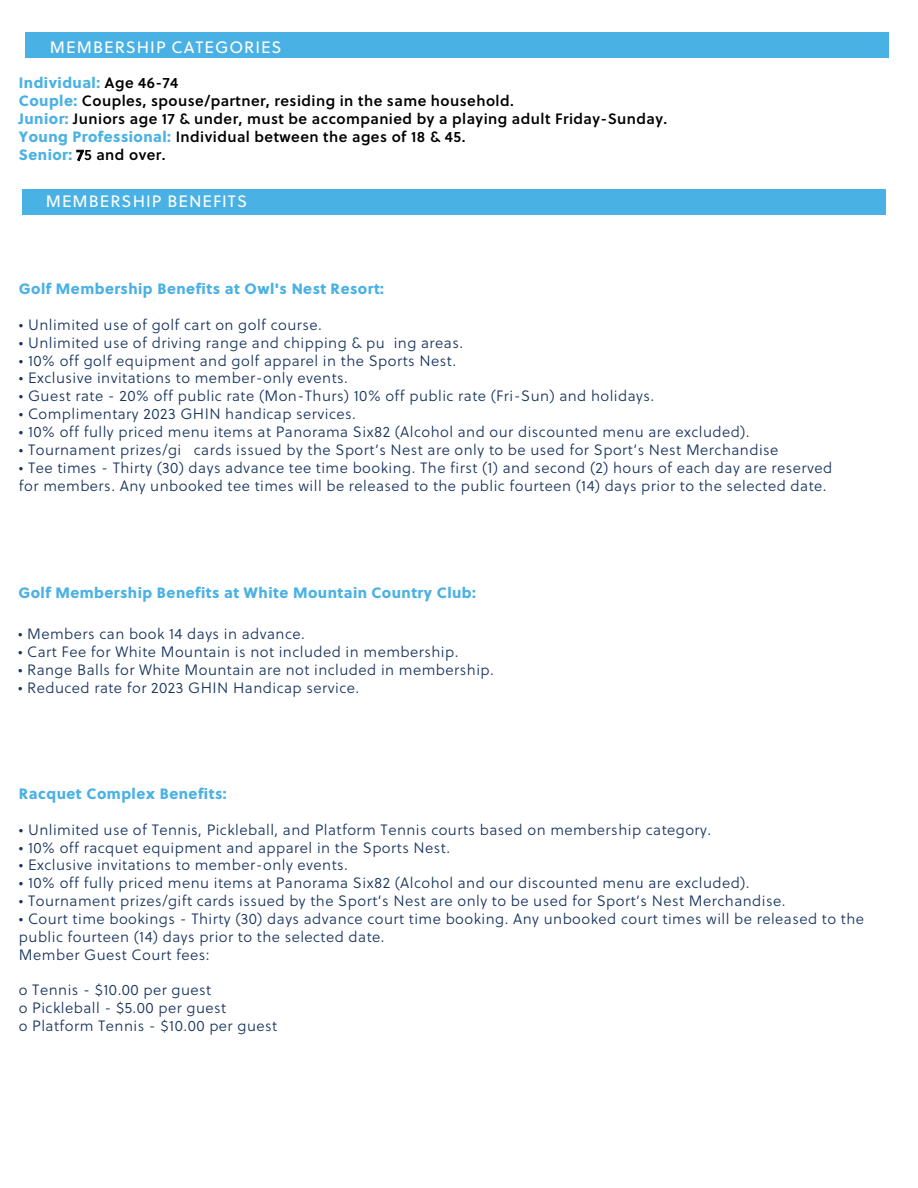
<style>
.page{position:relative;width:918px;height:1188px;background:#fff}
.page>*{position:absolute;margin:0;border:0;box-sizing:border-box;transform-origin:0 0}
.t1{font:16.5px "Soleil";letter-spacing:.06em;color:#fff}
.t2{font:15px/17.9px "Soleil Lt";letter-spacing:.03em;color:#18345e}
.t3{font:15px/18px "Soleil Sb";letter-spacing:.03em;color:#000}
.t4{font:15px "Soleil Xb";letter-spacing:.03em;color:#4ab1e4}
.s1{font-family:"Soleil Sb";color:#000}
.s2{font-family:"Soleil Xb";color:#4ab1e4}
</style>
<div class="page">
<div style="left:22px;top:189px;width:864px;height:26px;background:#4ab1e4"></div>
<div style="left:26px;top:32px;width:863px;height:25px;background:#4ab1e4"></div>
<p class="t1" style="left:50px;top:35px;width:233px">MEMBERSHIP CATEGORIES</p>
<p class="t4" style="left:19px;top:71px;width:161px">Individual: <span class="s1">Age 46-74</span></p>
<p class="t3" style="left:19px;top:91px;width:650px"><span class="s2">Couple:</span> Couples, spouse/partner, residing in the same household.<br><span class="s2">Junior:</span> Juniors age 17 &amp; under, must be accompanied by a playing adult Friday-Sunday.<br><span class="s2">Young Professional:</span> Individual between the ages of 18 &amp; 45.<br><span class="s2">Senior:</span> 75 and over.</p>
<p class="t1" style="left:46px;top:190px;width:203px">MEMBERSHIP BENEFITS</p>
<p class="t4" style="left:19px;top:276px;width:367px">Golf Membership Benefits at Owl's Nest Resort:</p>
<p class="t2" style="left:19px;top:315px;width:305px">• Unlimited use of golf cart on golf course.</p>
<p class="t2" style="left:19px;top:333px;width:446px">• Unlimited use of driving range and chipping &amp; pu ing areas.</p>
<p class="t2" style="left:19px;top:351px;width:439px">• 10% off golf equipment and golf apparel in the Sports Nest.</p>
<p class="t2" style="left:19px;top:369px;width:331px">• Exclusive invitations to member-only events.</p>
<p class="t2" style="left:19px;top:387px;width:637px">• Guest rate - 20% off public rate (Mon-Thurs) 10% off public rate (Fri-Sun) and holidays.</p>
<p class="t2" style="left:19px;top:405px;width:339px">• Complimentary 2023 GHIN handicap services.</p>
<p class="t2" style="left:19px;top:423px;width:732px">• 10% off fully priced menu items at Panorama Six82 (Alcohol and our discounted menu are excluded).</p>
<p class="t2" style="left:19px;top:441px;width:761px">• Tournament prizes/gi cards issued by the Sport’s Nest are only to be used for Sport’s Nest Merchandise</p>
<p class="t2" style="left:19px;top:459px;width:815px">• Tee times - Thirty (30) days advance tee time booking. The first (1) and second (2) hours of each day are reserved for members. Any unbooked tee times will be released to the public fourteen (14) days prior to the selected date.</p>
<p class="t4" style="left:18px;top:580px;width:459px">Golf Membership Benefits at White Mountain Country Club:</p>
<p class="t2" style="left:18px;top:625px;width:288px">• Members can book 14 days in advance.</p>
<p class="t2" style="left:18px;top:643px;width:442px">• Cart Fee for White Mountain is not included in membership.</p>
<p class="t2" style="left:18px;top:661px;width:477px">• Range Balls for White Mountain are not included in membership.</p>
<p class="t2" style="left:18px;top:679px;width:343px">• Reduced rate for 2023 GHIN Handicap service.</p>
<p class="t4" style="left:19px;top:781px;width:209px">Racquet Complex Benefits:</p>
<p class="t2" style="left:19px;top:820px;width:694px">• Unlimited use of Tennis, Pickleball, and Platform Tennis courts based on membership category.</p>
<p class="t2" style="left:19px;top:838px;width:433px">• 10% off racquet equipment and apparel in the Sports Nest.</p>
<p class="t2" style="left:19px;top:856px;width:331px">• Exclusive invitations to member-only events.</p>
<p class="t2" style="left:19px;top:874px;width:732px">• 10% off fully priced menu items at Panorama Six82 (Alcohol and our discounted menu are excluded).</p>
<p class="t2" style="left:19px;top:892px;width:768px">• Tournament prizes/gift cards issued by the Sport’s Nest are only to be used for Sport’s Nest Merchandise.</p>
<p class="t2" style="left:19px;top:910px;width:847px">• Court time bookings - Thirty (30) days advance court time booking. Any unbooked court times will be released to the public fourteen (14) days prior to the selected date.<br>Member Guest Court fees:</p>
<p class="t2" style="left:19px;top:981px;width:260px">o Tennis - $10.00 per guest<br>o Pickleball - $5.00 per guest<br>o Platform Tennis - $10.00 per guest</p>
</div>
